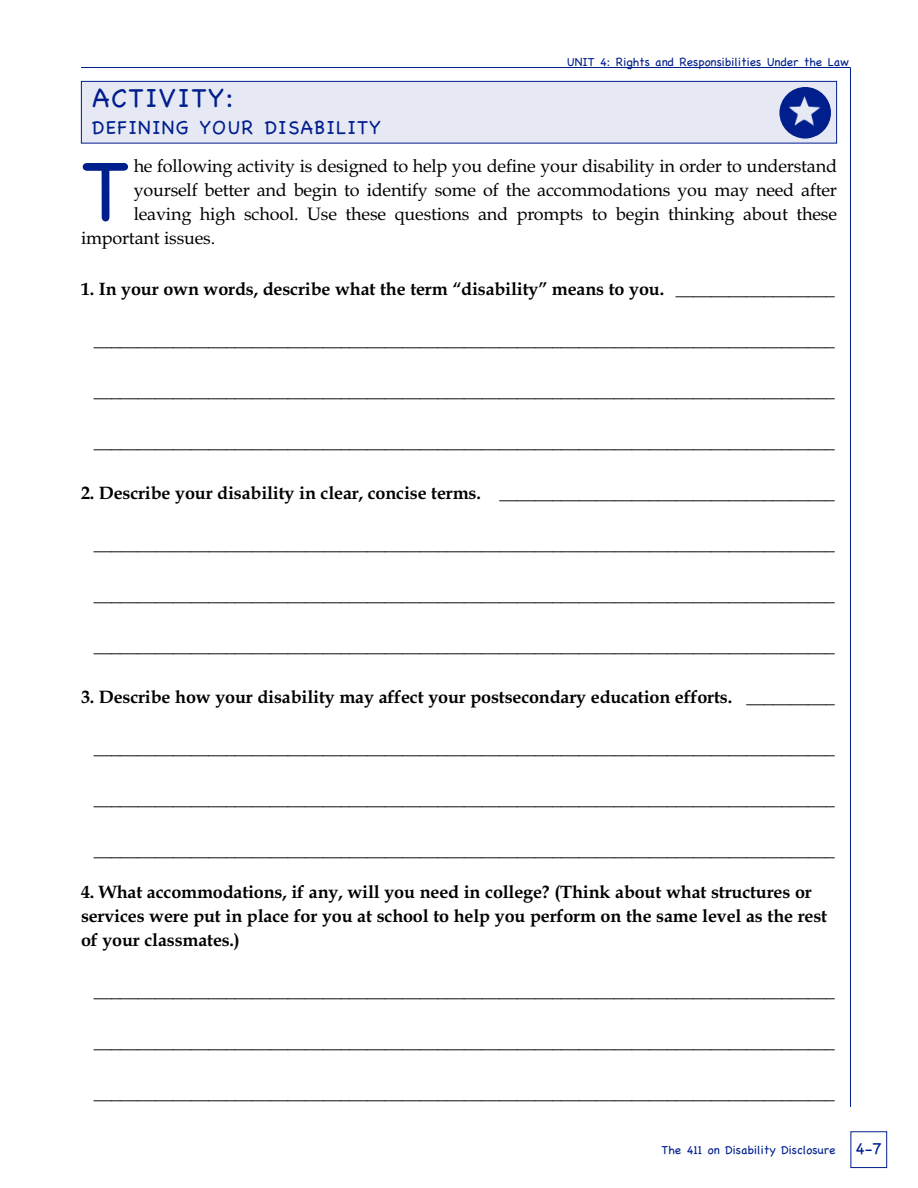
<style>
.page{position:relative;width:918px;height:1188px;background:#fff}
.page>*{position:absolute;margin:0;border:0;box-sizing:border-box;transform-origin:0 0}
.t1{font:85.95px "Chalkboard";color:#001f8d}
.t2{font:27px "Chalkboard";letter-spacing:.055em;color:#001f8d}
.t3{font:19.5px "Chalkboard";letter-spacing:.055em;color:#001f8d}
.t4{font:700 18px/24px "Book Antiqua";letter-spacing:-.01em;color:#000}
.t5{font:18px "Book Antiqua";letter-spacing:-.01em;color:#000}
.t6{font:12px "Chalkboard";color:#001f8d}
.s1{font-size:16.5px}
</style>
<div class="page">
<div style="left:850px;top:1131px;width:37px;height:37px;border:1px solid #001f8d"></div>
<hr style="left:850px;top:68px;width:1px;height:1039px;background:#001f8d">
<hr style="left:81px;top:67px;width:769px;height:1px;background:#001f8d">
<div style="left:81px;top:81px;width:756px;height:62px;background:#e6e9f4"></div>
<div style="left:81px;top:81px;width:756px;height:63px;border:1px solid #001f8d"></div>
<img style="left:779px;top:87px;width:52px;height:52px">
<h2 class="t2" style="left:92px;top:83px;width:143px">ACTIVITY:</h2>
<p class="t3" style="left:92px;top:116px;width:290px">DEFINING YOUR DISABILITY</p>
<p class="t6" style="left:567px;top:55px;width:284px">UNIT 4: Rights and Responsibilities Under the Law</p>
<h1 class="t1" style="left:81px;top:143px;width:50px">T</h1>
<p class="t5" style="left:134px;top:155px;width:705px">he following activity is designed to help you define your disability in order to understand</p>
<p class="t5" style="left:134px;top:179px;width:705px">yourself better and begin to identify some of the accommodations you may need after</p>
<p class="t5" style="left:134px;top:203px;width:705px">leaving high school. Use these questions and prompts to begin thinking about these</p>
<p class="t5" style="left:81px;top:227px;width:136px">important issues.</p>
<p class="t4" style="left:81px;top:276px;width:755px">1. In your own words, describe what the term “disability” means to you. __________________</p>
<p class="t4" style="left:94px;top:327px;width:743px">____________________________________________________________________________________</p>
<p class="t4" style="left:94px;top:378px;width:743px">____________________________________________________________________________________</p>
<p class="t4" style="left:94px;top:429px;width:743px">____________________________________________________________________________________</p>
<p class="t4" style="left:81px;top:480px;width:755px">2. Describe your disability in clear, concise terms. ______________________________________</p>
<p class="t4" style="left:94px;top:531px;width:743px">____________________________________________________________________________________</p>
<p class="t4" style="left:94px;top:582px;width:743px">____________________________________________________________________________________</p>
<p class="t4" style="left:94px;top:633px;width:743px">____________________________________________________________________________________</p>
<p class="t4" style="left:81px;top:684px;width:755px">3. Describe how your disability may affect your postsecondary education efforts. __________</p>
<p class="t4" style="left:94px;top:735px;width:743px">____________________________________________________________________________________</p>
<p class="t4" style="left:94px;top:786px;width:743px">____________________________________________________________________________________</p>
<p class="t4" style="left:94px;top:837px;width:743px">____________________________________________________________________________________</p>
<p class="t4" style="left:81px;top:879px;width:748px">4. What accommodations, if any, will you need in college? (Think about what structures or services were put in place for you at school to help you perform on the same level as the rest of your classmates.)</p>
<p class="t4" style="left:94px;top:978px;width:743px">____________________________________________________________________________________</p>
<p class="t4" style="left:94px;top:1029px;width:743px">____________________________________________________________________________________</p>
<p class="t4" style="left:94px;top:1080px;width:743px">____________________________________________________________________________________</p>
<p class="t6" style="left:662px;top:1144px;width:222px">The 411 on Disability Disclosure <span class="s1">4-7</span></p>
</div>
